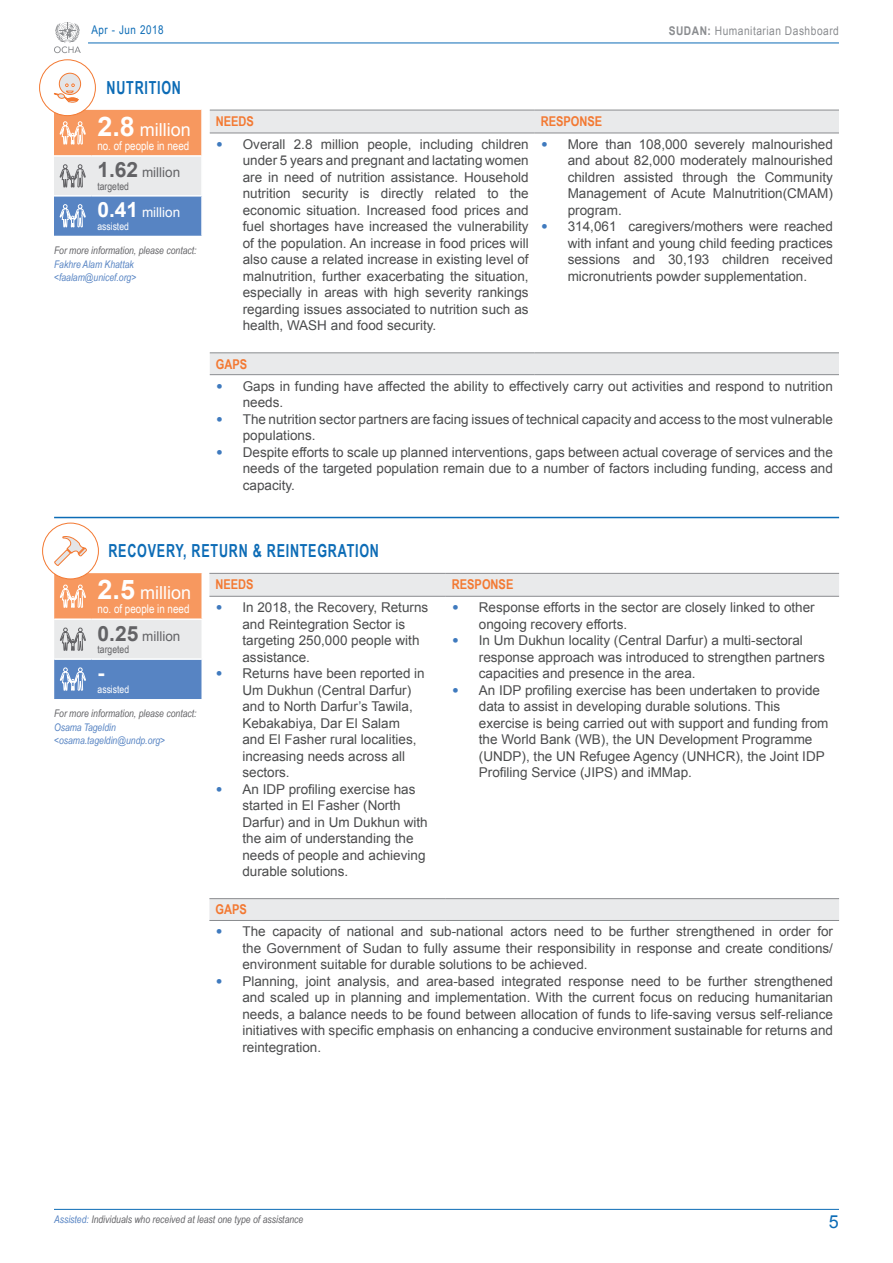
<style>
.page{position:relative;width:893px;height:1263px;background:#fff}
.page>*{position:absolute;margin:0;border:0;box-sizing:border-box;transform-origin:0 0}
.t1{font:700 21px "Arial";color:#fff}
.t2{font:700 18px "Arial Narrow";color:#0d6cb6;scale:.85 1}
.t3{font:18px "Arial";color:#fff}
.t4{font:18px "Arial";color:#0d6cb6}
.t5{font:13.5px/16.5px "Arial";color:#4b4c4d}
.t6{font:700 13.5px "Arial Narrow";color:#f37932}
.t7{font:13.5px "Arial";color:#636366}
.t8{font:13.5px "Arial";color:#fff}
.t9{font:12px "Arial Narrow";color:#fff}
.t10{font:12px "Arial";letter-spacing:.05em;color:#8a8c8f;scale:.85 1}
.t11{font:12px "Arial Narrow";letter-spacing:.05em;color:#0d6cb6}
.t12{font:700 12px "Arial";color:#8a8c8f;scale:.85 1}
.t13{font:italic 10.5px "Arial Narrow";color:#636366}
.t14{font:italic 10.5px/13.5px "Arial Narrow";color:#5784c3}
.t15{font:10.5px "Arial Narrow";color:#636366}
.t16{font:10.5px "Arial Narrow";color:#fff}
.s1{font-weight:700}
.s2{font-weight:700;font-size:27px}
.s3{font-weight:700;font-size:21px}
.s4{font-family:"Calibri";font-size:15px;color:#3f7abe}
.s5{color:#5784c3}
</style>
<div class="page">
<svg style="left:209px;top:574px;width:630px;height:346px"></svg>
<hr style="left:209px;top:573px;width:237px;height:1px;background:#8a8c8f">
<hr style="left:446px;top:573px;width:393px;height:1px;background:#8a8c8f">
<hr style="left:209px;top:596px;width:237px;height:1px;background:#8a8c8f">
<hr style="left:446px;top:596px;width:393px;height:1px;background:#8a8c8f">
<hr style="left:209px;top:898px;width:237px;height:1px;background:#8a8c8f">
<hr style="left:446px;top:898px;width:393px;height:1px;background:#8a8c8f">
<hr style="left:209px;top:920px;width:237px;height:1px;background:#8a8c8f">
<hr style="left:446px;top:920px;width:393px;height:1px;background:#8a8c8f">
<hr style="left:88px;top:43px;width:751px;height:1px;background:#0d6cb6">
<svg style="left:54px;top:22px;width:27px;height:31px"></svg>
<hr style="left:54px;top:1209px;width:785px;height:1px;background:#0d6cb6">
<svg style="left:210px;top:111px;width:629px;height:263px"></svg>
<hr style="left:210px;top:110px;width:325px;height:1px;background:#8a8c8f">
<hr style="left:535px;top:110px;width:304px;height:1px;background:#8a8c8f">
<hr style="left:210px;top:133px;width:325px;height:1px;background:#8a8c8f">
<hr style="left:535px;top:133px;width:304px;height:1px;background:#8a8c8f">
<hr style="left:210px;top:353px;width:325px;height:1px;background:#8a8c8f">
<hr style="left:535px;top:353px;width:304px;height:1px;background:#8a8c8f">
<hr style="left:210px;top:374px;width:325px;height:1px;background:#8a8c8f">
<hr style="left:535px;top:374px;width:304px;height:1px;background:#8a8c8f">
<svg style="left:54px;top:110px;width:148px;height:126px;background:#c1aeae"></svg>
<hr style="left:54px;top:517px;width:785px;height:1px;background:#0d6cb6">
<svg style="left:54px;top:573px;width:148px;height:126px;background:#c1aeae"></svg>
<div style="left:40px;top:60px;width:55px;height:56px;background:#fff;border-radius:50%"></div>
<div style="left:39px;top:59px;width:57px;height:57px;border:1px solid #f37932;border-radius:50%"></div>
<svg style="left:53px;top:72px;width:29px;height:31px"></svg>
<div style="left:43px;top:523px;width:55px;height:56px;background:#fff;border-radius:50%"></div>
<div style="left:42px;top:523px;width:57px;height:56px;border:1px solid #f37932;border-radius:50%"></div>
<svg style="left:54px;top:536px;width:33px;height:30px"></svg>
<p class="t11" style="left:91px;top:21px;width:74px">Apr - Jun 2018</p>
<p class="t12" style="left:669px;top:22px;width:19px">SUDAN</p>
<p class="t10" style="left:708px;top:22px;width:156px"><span class="s1">:</span> Humanitarian Dashboard</p>
<h2 class="t2" style="left:107px;top:74px;width:11px">NUTRITION</h2>
<h2 class="t3" style="left:97px;top:117px;width:95px"><span class="s2">2.8</span> million</h2>
<p class="t9" style="left:97px;top:137px;width:93px">no. of people in need</p>
<p class="t7" style="left:97px;top:164px;width:84px"><span class="s3">1.62</span> million</p>
<p class="t15" style="left:97px;top:178px;width:33px">targeted</p>
<p class="t8" style="left:97px;top:204px;width:84px"><span class="s3">0.41</span> million</p>
<p class="t16" style="left:97px;top:218px;width:33px">assisted</p>
<p class="t13" style="left:54px;top:243px;width:144px">For more information, please contact:</p>
<p class="t14" style="left:54px;top:257px;width:84px">Fakhre Alam Khattak &lt;faalam@unicef.org&gt;</p>
<p class="t6" style="left:216px;top:111px;width:17px">NEEDS</p>
<p class="t6" style="left:541px;top:111px;width:17px">RESPONSE</p>
<p class="t5" style="left:243px;top:136px;width:287px;text-align:justify;text-indent:-27px"><span class="s4">•</span> Overall 2.8 million people, including children under 5 years and pregnant and lactating women are in need of nutrition assistance. Household nutrition security is directly related to the economic situation. Increased food prices and fuel shortages have increased the vulnerability of the population. An increase in food prices will also cause a related increase in existing level of malnutrition, further exacerbating the situation, especially in areas with high severity rankings regarding issues associated to nutrition such as health, WASH and food security.</p>
<p class="t5" style="left:568px;top:136px;width:267px;text-align:justify;text-indent:-27px"><span class="s4">•</span> More than 108,000 severely malnourished and about 82,000 moderately malnourished children assisted through the Community Management of Acute Malnutrition(CMAM) program.</p>
<p class="t5" style="left:568px;top:218px;width:267px;text-align:justify;text-indent:-27px"><span class="s4">•</span> 314,061 caregivers/mothers were reached with infant and young child feeding practices sessions and 30,193 children received micronutrients powder supplementation.</p>
<p class="t6" style="left:216px;top:354px;width:18px">GAPS</p>
<p class="t5" style="left:243px;top:378px;width:592px;text-indent:-27px"><span class="s4">•</span> Gaps in funding have affected the ability to effectively carry out activities and respond to nutrition needs.</p>
<p class="t5" style="left:243px;top:411px;width:592px;text-indent:-27px"><span class="s4">•</span> The nutrition sector partners are facing issues of technical capacity and access to the most vulnerable populations.</p>
<p class="t5" style="left:243px;top:444px;width:592px;text-align:justify;text-indent:-27px"><span class="s4">•</span> Despite efforts to scale up planned interventions, gaps between actual coverage of services and the needs of the targeted population remain due to a number of factors including funding, access and capacity.</p>
<h2 class="t2" style="left:108px;top:537px;width:13px">RECOVER</h2>
<h2 class="t2" style="left:175px;top:537px;width:31px">Y, RETURN</h2>
<h2 class="t2" style="left:253px;top:537px;width:28px">&amp; REINTEGRATION</h2>
<h2 class="t3" style="left:98px;top:581px;width:95px"><span class="s2">2.5</span> million</h2>
<p class="t9" style="left:98px;top:600px;width:93px">no. of people in need</p>
<p class="t7" style="left:98px;top:627px;width:84px"><span class="s3">0.25</span> million</p>
<p class="t15" style="left:98px;top:642px;width:33px">targeted</p>
<h1 class="t1" style="left:98px;top:659px;width:8px">-</h1>
<p class="t16" style="left:98px;top:682px;width:33px">assisted</p>
<p class="t13" style="left:54px;top:706px;width:144px">For more information, please contact:</p>
<p class="t14" style="left:54px;top:720px;width:113px">Osama Tageldin &lt;osama.tageldin@undp.org&gt;</p>
<p class="t6" style="left:215px;top:574px;width:17px">NEEDS</p>
<p class="t6" style="left:452px;top:574px;width:17px">RESPONSE</p>
<p class="t5" style="left:242px;top:599px;width:187px;text-indent:-27px"><span class="s4">•</span> In 2018, the Recovery, Returns and Reintegration Sector is targeting 250,000 people with assistance.</p>
<p class="t5" style="left:242px;top:665px;width:184px;text-indent:-27px"><span class="s4">•</span> Returns have been reported in<br>Um Dukhun (Central Darfur) and to North Darfur’s Tawila,<br>Kebakabiya, Dar El Salam and El Fasher rural localities, increasing needs across all sectors.</p>
<p class="t5" style="left:242px;top:781px;width:187px;text-indent:-27px"><span class="s4">•</span> An IDP profiling exercise has started in El Fasher (North<br>Darfur) and in Um Dukhun with the aim of understanding the needs of people and achieving durable solutions.</p>
<p class="t5" style="left:479px;top:599px;width:337px;text-indent:-27px"><span class="s4">•</span> Response efforts in the sector are closely linked to other ongoing recovery efforts.</p>
<p class="t5" style="left:479px;top:632px;width:347px;text-indent:-27px"><span class="s4">•</span> In Um Dukhun locality (Central Darfur) a multi-sectoral response approach was introduced to strengthen partners capacities and presence in the area.</p>
<p class="t5" style="left:479px;top:682px;width:351px;text-indent:-27px"><span class="s4">•</span> An IDP profiling exercise has been undertaken to provide data to assist in developing durable solutions. This exercise is being carried out with support and funding from the World Bank (WB), the UN Development Programme (UNDP), the UN Refugee Agency (UNHCR), the Joint IDP Profiling Service (JIPS) and iMMap.</p>
<p class="t6" style="left:215px;top:899px;width:18px">GAPS</p>
<p class="t5" style="left:242px;top:923px;width:592px;text-align:justify;text-indent:-27px"><span class="s4">•</span> The capacity of national and sub-national actors need to be further strengthened in order for the Government of Sudan to fully assume their responsibility in response and create conditions/ environment suitable for durable solutions to be achieved.</p>
<p class="t5" style="left:242px;top:973px;width:592px;text-align:justify;text-indent:-27px"><span class="s4">•</span> Planning, joint analysis, and area-based integrated response need to be further strengthened and scaled up in planning and implementation. With the current focus on reducing humanitarian needs, a balance needs to be found between allocation of funds to life-saving versus self-reliance initiatives with specific emphasis on enhancing a conducive environment sustainable for returns and reintegration.</p>
<p class="t13" style="left:54px;top:1212px;width:251px"><span class="s5">Assisted:</span> Individuals who received at least one type of assistance</p>
<h2 class="t4" style="left:829px;top:1210px;width:12px">5</h2>
</div>
